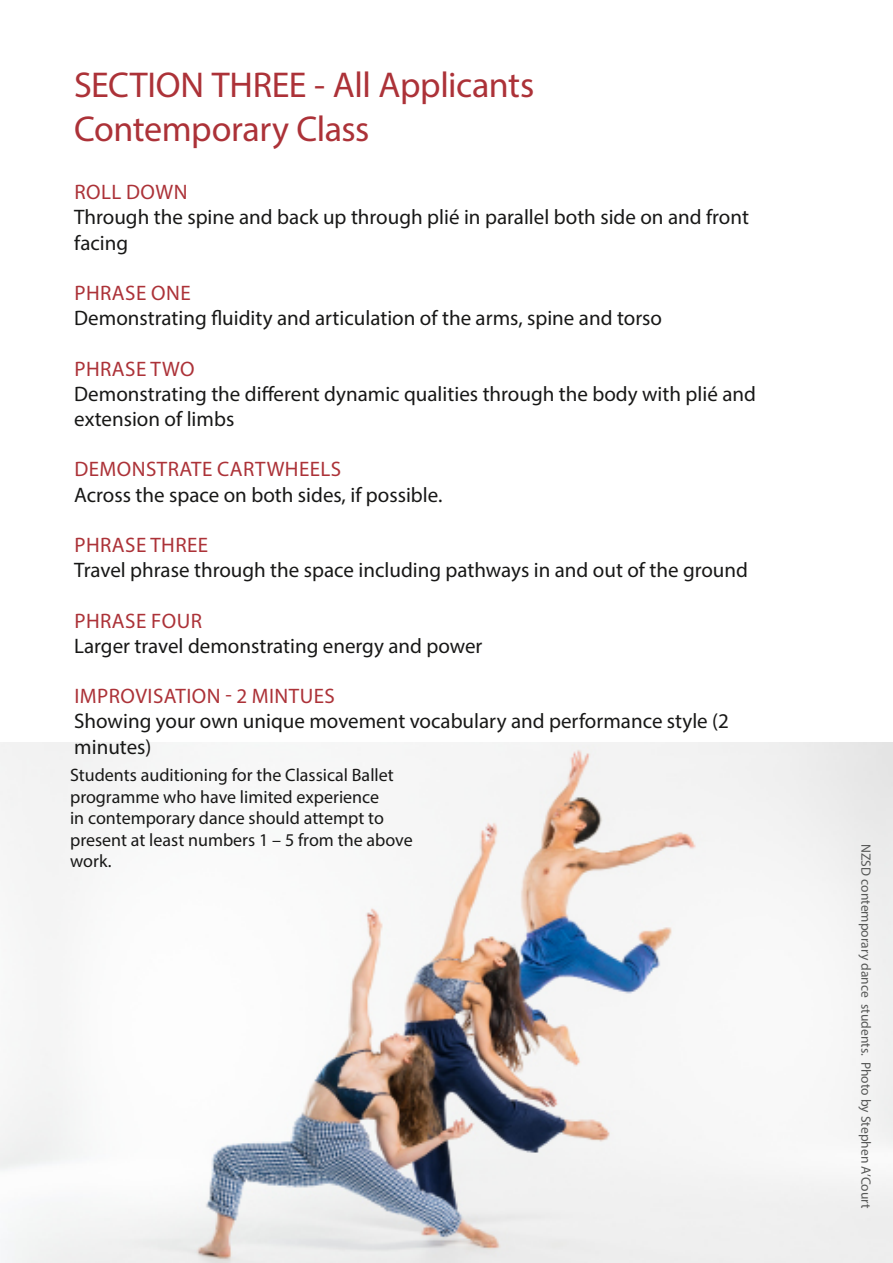
<style>
.page{position:relative;width:893px;height:1263px;background:#fff}
.page>*{position:absolute;margin:0;border:0;box-sizing:border-box;transform-origin:0 0}
.t1{font:36px/43.2px "Myriad Pro";letter-spacing:-.015em;color:#ac3238}
.t2{font:21px/25.2px "Myriad Pro";color:#181817}
.t3{font:21px "Myriad Pro";letter-spacing:.02em;color:#ac3238}
.t4{font:18px/21.6px "Myriad Pro";color:#181817}
.t5{font:13.5px "Myriad Pro";letter-spacing:.005em;color:#565756}
</style>
<div class="page">
<img style="left:0;top:743px;width:893px;height:520px">
<h1 class="t1" style="left:74px;top:63px;width:462px">SECTION THREE - All Applicants<br>Contemporary Class</h1>
<p class="t3" style="left:74px;top:179px;width:115px">ROLL DOWN</p>
<p class="t2" style="left:74px;top:204px;width:676px">Through the spine and back up through plié in parallel both side on and front facing</p>
<p class="t3" style="left:74px;top:280px;width:118px">PHRASE ONE</p>
<p class="t2" style="left:74px;top:305px;width:589px">Demonstrating fluidity and articulation of the arms, spine and torso</p>
<p class="t3" style="left:74px;top:356px;width:122px">PHRASE TWO</p>
<p class="t2" style="left:74px;top:381px;width:683px">Demonstrating the different dynamic qualities through the body with plié and extension of limbs</p>
<p class="t3" style="left:74px;top:456px;width:268px">DEMONSTRATE CARTWHEELS</p>
<p class="t2" style="left:74px;top:482px;width:370px">Across the space on both sides, if possible.</p>
<p class="t3" style="left:74px;top:532px;width:135px">PHRASE THREE</p>
<p class="t2" style="left:74px;top:557px;width:675px">Travel phrase through the space including pathways in and out of the ground</p>
<p class="t3" style="left:74px;top:608px;width:129px">PHRASE FOUR</p>
<p class="t2" style="left:74px;top:633px;width:410px">Larger travel demonstrating energy and power</p>
<p class="t3" style="left:74px;top:683px;width:262px">IMPROVISATION - 2 MINTUES</p>
<p class="t2" style="left:74px;top:708px;width:656px">Showing your own unique movement vocabulary and performance style (2 minutes)</p>
<p class="t4" style="left:70px;top:764px;width:344px">Students auditioning for the Classical Ballet programme who have limited experience<br>in contemporary dance should attempt to present at least numbers 1 – 5 from the above work.</p>
<p class="t5" style="left:874px;top:844px;width:366px;rotate:90deg">NZSD contemporary dance students. Photo by Stephen A’Court</p>
</div>
